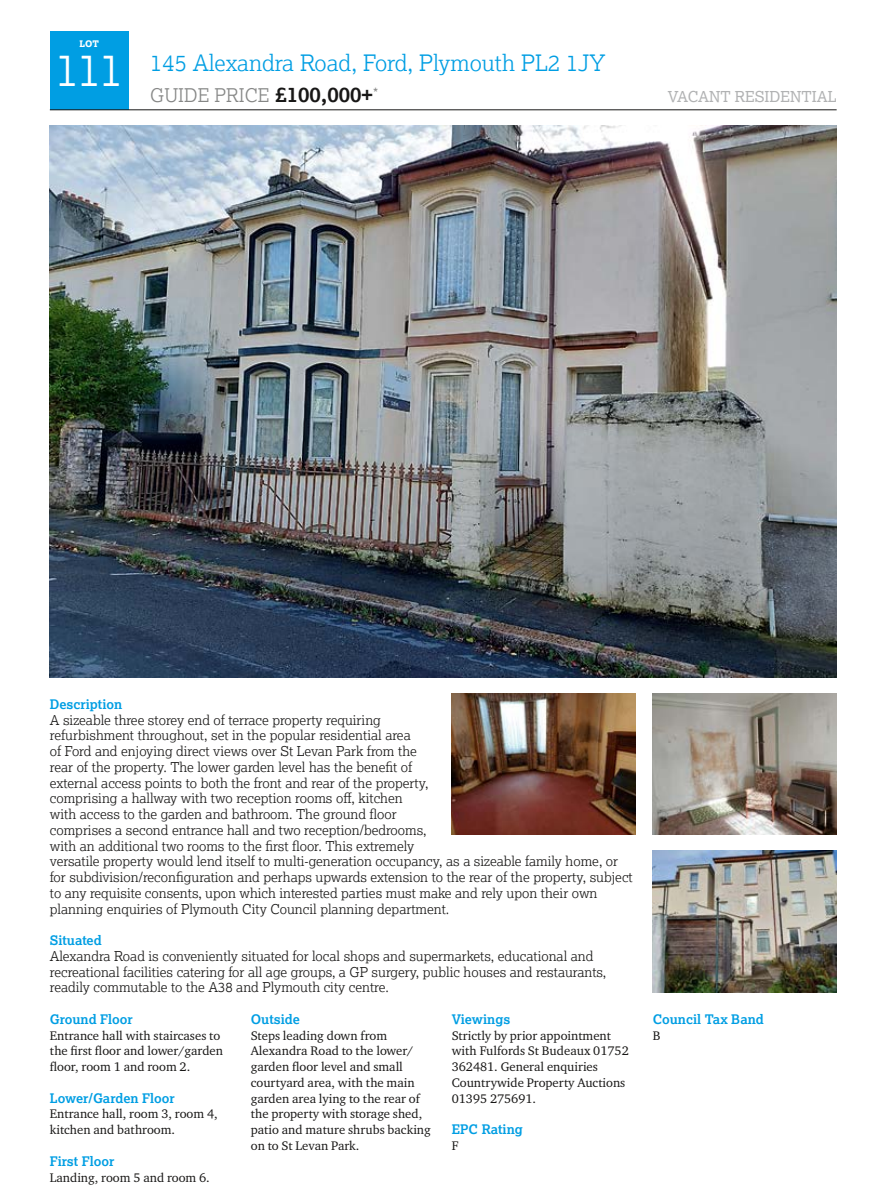
<style>
.page{position:relative;width:889px;height:1195px;background:#fff}
.page>*{position:absolute;margin:0;border:0;box-sizing:border-box;transform-origin:0 0}
.t1{font:300 45px "Lexia";color:#fff}
.t2{font:300 22.5px "Lexia";color:#009ee3}
.t3{font:300 18.75px "Lexia";color:#868786}
.t4{font:15px "Lexia";color:#b1b2b3}
.t5{font:300 13.5px/15.8px "Lexia";color:#181716}
.t6{font:13.5px "Lexia";color:#868786}
.t7{font:700 13.2px "Lexia";color:#009ee3}
.t8{font:12.75px/15.8px "Charter ITC Pro";color:#181716}
.t9{font:800 9px "Lexia";color:#fff}
.s1{font-weight:700;font-size:21px;color:#181716}
</style>
<div class="page">
<div style="left:50px;top:31px;width:79px;height:79px;background:#009ee3"></div>
<hr style="left:50px;top:110px;width:786px;height:1px;background:#181716">
<img style="left:50px;top:126px;width:786px;height:551px">
<img style="left:653px;top:693px;width:183px;height:141px">
<img style="left:452px;top:693px;width:184px;height:141px">
<img style="left:653px;top:850px;width:183px;height:142px">
<p class="t9" style="left:79px;top:38px;width:21px">LOT</p>
<h1 class="t1" style="left:55px;top:42px;width:70px">111</h1>
<h2 class="t2" style="left:150px;top:48px;width:457px">145 Alexandra Road, Ford, Plymouth PL2 1JY</h2>
<h3 class="t3" style="left:150px;top:83px;width:224px">GUIDE PRICE <span class="s1">£100,000+</span></h3>
<p class="t4" style="left:668px;top:87px;width:170px">VACANT RESIDENTIAL</p>
<p class="t6" style="left:373px;top:84px;width:7px">*</p>
<p class="t7" style="left:50px;top:695px;width:74px">Description</p>
<p class="t5" style="left:50px;top:711px;width:584px">A sizeable three storey end of terrace property requiring<br>refurbishment throughout, set in the popular residential area<br>of Ford and enjoying direct views over St Levan Park from the<br>rear of the property. The lower garden level has the benefit of<br>external access points to both the front and rear of the property,<br>comprising a hallway with two reception rooms off, kitchen<br>with access to the garden and bathroom. The ground floor<br>comprises a second entrance hall and two reception/bedrooms,<br>with an additional two rooms to the first floor. This extremely<br>versatile property would lend itself to multi-generation occupancy, as a sizeable family home, or for subdivision/reconfiguration and perhaps upwards extension to the rear of the property, subject to any requisite consents, upon which interested parties must make and rely upon their own planning enquiries of Plymouth City Council planning department.</p>
<p class="t7" style="left:50px;top:932px;width:53px">Situated</p>
<p class="t5" style="left:50px;top:947px;width:558px">Alexandra Road is conveniently situated for local shops and supermarkets, educational and recreational facilities catering for all age groups, a GP surgery, public houses and restaurants, readily commutable to the A38 and Plymouth city centre.</p>
<p class="t7" style="left:50px;top:1010px;width:84px">Ground Floor</p>
<p class="t8" style="left:50px;top:1027px;width:175px">Entrance hall with staircases to the first floor and lower/garden floor, room 1 and room 2.</p>
<p class="t7" style="left:50px;top:1089px;width:126px">Lower/Garden Floor</p>
<p class="t8" style="left:50px;top:1106px;width:169px">Entrance hall, room 3, room 4, kitchen and bathroom.</p>
<p class="t7" style="left:50px;top:1152px;width:66px">First Floor</p>
<p class="t8" style="left:50px;top:1169px;width:161px">Landing, room 5 and room 6.</p>
<p class="t7" style="left:251px;top:1010px;width:51px">Outside</p>
<p class="t8" style="left:251px;top:1027px;width:182px">Steps leading down from<br>Alexandra Road to the lower/ garden floor level and small courtyard area, with the main garden area lying to the rear of the property with storage shed, patio and mature shrubs backing on to St Levan Park.</p>
<p class="t7" style="left:452px;top:1010px;width:60px">Viewings</p>
<p class="t8" style="left:452px;top:1027px;width:178px">Strictly by prior appointment with Fulfords St Budeaux 01752<br>362481. General enquiries<br>Countrywide Property Auctions<br>01395 275691.</p>
<p class="t7" style="left:452px;top:1121px;width:73px">EPC Rating</p>
<p class="t8" style="left:452px;top:1137px;width:8px">F</p>
<p class="t7" style="left:653px;top:1010px;width:113px">Council Tax Band</p>
<p class="t8" style="left:653px;top:1027px;width:9px">B</p>
</div>
